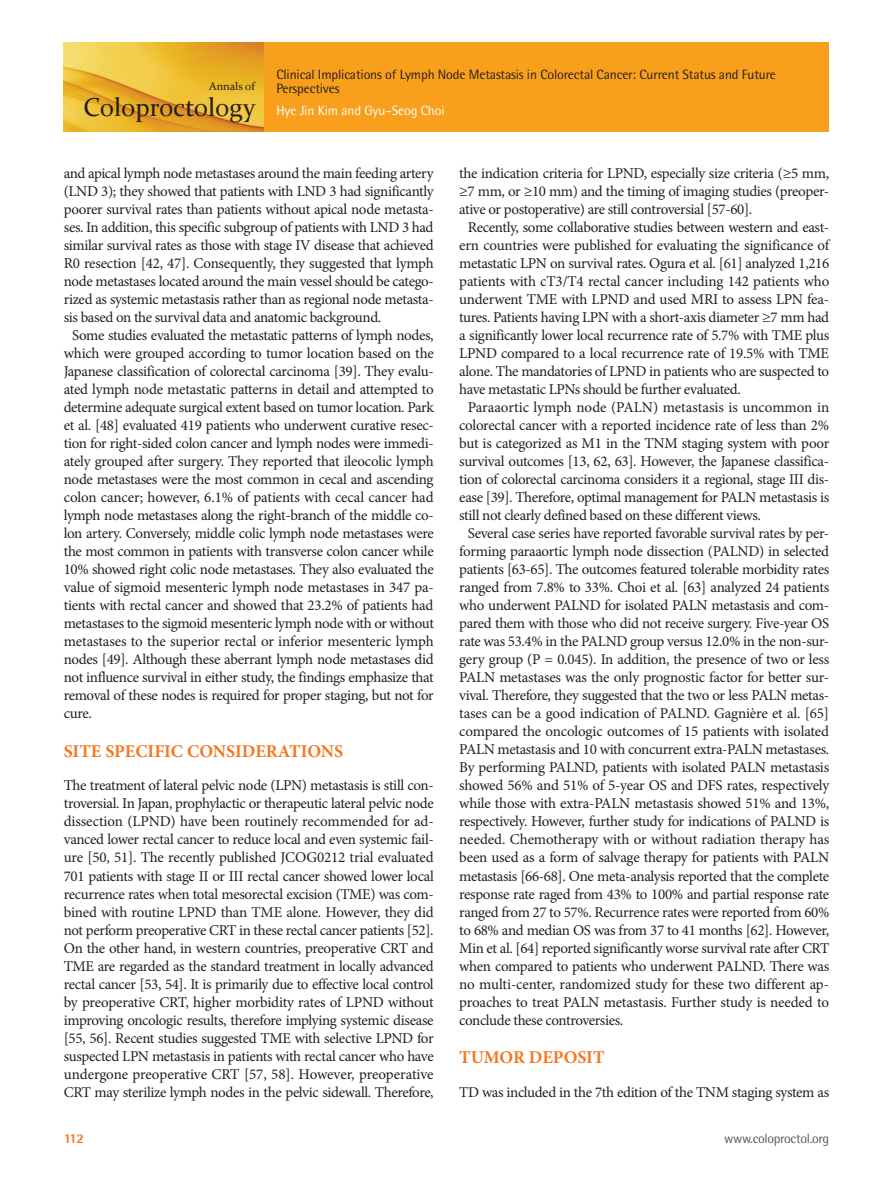
<style>
.page{position:relative;width:893px;height:1191px;background:#fff}
.page>*{position:absolute;margin:0;border:0;box-sizing:border-box;transform-origin:0 0}
.t1{font:25.95px "Constantia";color:#231f20}
.본문제목_대{font:700 18px "Minion Pro";color:#f47721}
.본문{font:15px/18px "Minion Pro";letter-spacing:-.025em;color:#231f20;text-align:justify}
.본문_앞단락0{font:15px/18px "Minion Pro";letter-spacing:-.025em;color:#231f20;text-align:justify}
.t2{font:13.5px/13.5px "Rotis Semi Sans Std";letter-spacing:-.01em;color:#231f20}
.t3{font:13.5px "Rotis Semi Sans Std";letter-spacing:-.01em;color:#fff}
.t4{font:13.5px "Rotis Semi Sans Std";letter-spacing:-.025em;color:#57585a}
.t5{font:800 13.5px "Rotis Semi Sans Std";color:#f47721}
.t6{font:11.25px "Constantia";color:#231f20}
</style>
<div class="page">
<div style="left:264px;top:43px;width:565px;height:89px;background:#f89f1c"></div>
<img style="left:64px;top:43px;width:200px;height:89px">
<p class="t6" style="left:209px;top:79px;width:47px">Annals of</p>
<h1 class="t1" style="left:83px;top:90px;width:174px">Coloproctology</h1>
<p class="t2" style="left:276px;top:68px;width:501px">Clinical Implications of Lymph Node Metastasis in Colorectal Cancer: Current Status and Future<br>Perspectives</p>
<p class="t3" style="left:276px;top:102px;width:170px">Hye Jin Kim and Gyu–Seog Choi</p>
<p class="본문" style="left:64px;top:164px;width:371px">and apical lymph node metastases around the main feeding artery (LND 3); they showed that patients with LND 3 had significantly poorer survival rates than patients without apical node metasta&shy;ses. In addition, this specific subgroup of patients with LND 3 had similar survival rates as those with stage IV disease that achieved R0 resection [42, 47]. Consequently, they suggested that lymph node metastases located around the main vessel should be catego&shy;rized as systemic metastasis rather than as regional node metasta&shy;sis based on the survival data and anatomic background.</p>
<p class="본문" style="left:64px;top:326px;width:372px;text-indent:9px">Some studies evaluated the metastatic patterns of lymph nodes, which were grouped according to tumor location based on the Japanese classification of colorectal carcinoma [39]. They evalu&shy;ated lymph node metastatic patterns in detail and attempted to determine adequate surgical extent based on tumor location. Park et al. [48] evaluated 419 patients who underwent curative resec&shy;tion for right-sided colon cancer and lymph nodes were immedi&shy;ately grouped after surgery. They reported that ileocolic lymph node metastases were the most common in cecal and ascending colon cancer; however, 6.1% of patients with cecal cancer had lymph node metastases along the right-branch of the middle co&shy;lon artery. Conversely, middle colic lymph node metastases were the most common in patients with transverse colon cancer while 10% showed right colic node metastases. They also evaluated the value of sigmoid mesenteric lymph node metastases in 347 pa&shy;tients with rectal cancer and showed that 23.2% of patients had metastases to the sigmoid mesenteric lymph node with or without metastases to the superior rectal or inferior mesenteric lymph nodes [49]. Although these aberrant lymph node metastases did not influence survival in either study, the findings emphasize that removal of these nodes is required for proper staging, but not for cure.</p>
<p class="본문제목_대" style="left:64px;top:738px;width:281px">SITE SPECIFIC CONSIDERATIONS</p>
<p class="본문_앞단락0" style="left:64px;top:776px;width:372px">The treatment of lateral pelvic node (LPN) metastasis is still con&shy;troversial. In Japan, prophylactic or therapeutic lateral pelvic node dissection (LPND) have been routinely recommended for ad&shy;vanced lower rectal cancer to reduce local and even systemic fail&shy;ure [50, 51]. The recently published JCOG0212 trial evaluated 701 patients with stage II or III rectal cancer showed lower local recurrence rates when total mesorectal excision (TME) was com&shy;bined with routine LPND than TME alone. However, they did not perform preoperative CRT in these rectal cancer patients [52].<br>On the other hand, in western countries, preoperative CRT and TME are regarded as the standard treatment in locally advanced rectal cancer [53, 54]. It is primarily due to effective local control by preoperative CRT, higher morbidity rates of LPND without improving oncologic results, therefore implying systemic disease [55, 56]. Recent studies suggested TME with selective LPND for suspected LPN metastasis in patients with rectal cancer who have undergone preoperative CRT [57, 58]. However, preoperative CRT may sterilize lymph nodes in the pelvic sidewall. Therefore,</p>
<p class="t5" style="left:64px;top:1129px;width:22px">112</p>
<p class="본문_앞단락0" style="left:459px;top:164px;width:371px">the indication criteria for LPND, especially size criteria (≥5 mm, ≥7 mm, or ≥10 mm) and the timing of imaging studies (preoper&shy;ative or postoperative) are still controversial [57-60].</p>
<p class="본문" style="left:459px;top:218px;width:372px;text-indent:9px">Recently, some collaborative studies between western and east&shy;ern countries were published for evaluating the significance of metastatic LPN on survival rates. Ogura et al. [61] analyzed 1,216 patients with cT3/T4 rectal cancer including 142 patients who underwent TME with LPND and used MRI to assess LPN fea&shy;tures. Patients having LPN with a short-axis diameter ≥7 mm had a significantly lower local recurrence rate of 5.7% with TME plus LPND compared to a local recurrence rate of 19.5% with TME alone. The mandatories of LPND in patients who are suspected to have metastatic LPNs should be further evaluated.</p>
<p class="본문" style="left:459px;top:398px;width:372px;text-indent:9px">Paraaortic lymph node (PALN) metastasis is uncommon in colorectal cancer with a reported incidence rate of less than 2% but is categorized as M1 in the TNM staging system with poor survival outcomes [13, 62, 63]. However, the Japanese classifica&shy;tion of colorectal carcinoma considers it a regional, stage III dis&shy;ease [39]. Therefore, optimal management for PALN metastasis is still not clearly defined based on these different views.</p>
<p class="본문" style="left:459px;top:524px;width:372px;text-indent:9px">Several case series have reported favorable survival rates by per&shy;forming paraaortic lymph node dissection (PALND) in selected patients [63-65]. The outcomes featured tolerable morbidity rates ranged from 7.8% to 33%. Choi et al. [63] analyzed 24 patients who underwent PALND for isolated PALN metastasis and com&shy;pared them with those who did not receive surgery. Five-year OS rate was 53.4% in the PALND group versus 12.0% in the non-sur&shy;gery group (P = 0.045). In addition, the presence of two or less PALN metastases was the only prognostic factor for better sur&shy;vival. Therefore, they suggested that the two or less PALN metas&shy;tases can be a good indication of PALND. Gagnière et al. [65] compared the oncologic outcomes of 15 patients with isolated PALN metastasis and 10 with concurrent extra-PALN metastases.<br>By performing PALND, patients with isolated PALN metastasis showed 56% and 51% of 5-year OS and DFS rates, respectively while those with extra-PALN metastasis showed 51% and 13%, respectively. However, further study for indications of PALND is needed. Chemotherapy with or without radiation therapy has been used as a form of salvage therapy for patients with PALN metastasis [66-68]. One meta-analysis reported that the complete response rate raged from 43% to 100% and partial response rate ranged from 27 to 57%. Recurrence rates were reported from 60% to 68% and median OS was from 37 to 41 months [62]. However, Min et al. [64] reported significantly worse survival rate after CRT when compared to patients who underwent PALND. There was no multi-center, randomized study for these two different ap&shy;proaches to treat PALN metastasis. Further study is needed to conclude these controversies.</p>
<p class="본문제목_대" style="left:459px;top:1044px;width:147px">TUMOR DEPOSIT</p>
<p class="본문_앞단락0" style="left:459px;top:1082px;width:371px">TD was included in the 7th edition of the TNM staging system as</p>
<p class="t4" style="left:724px;top:1130px;width:106px">www.coloproctol.org</p>
</div>
